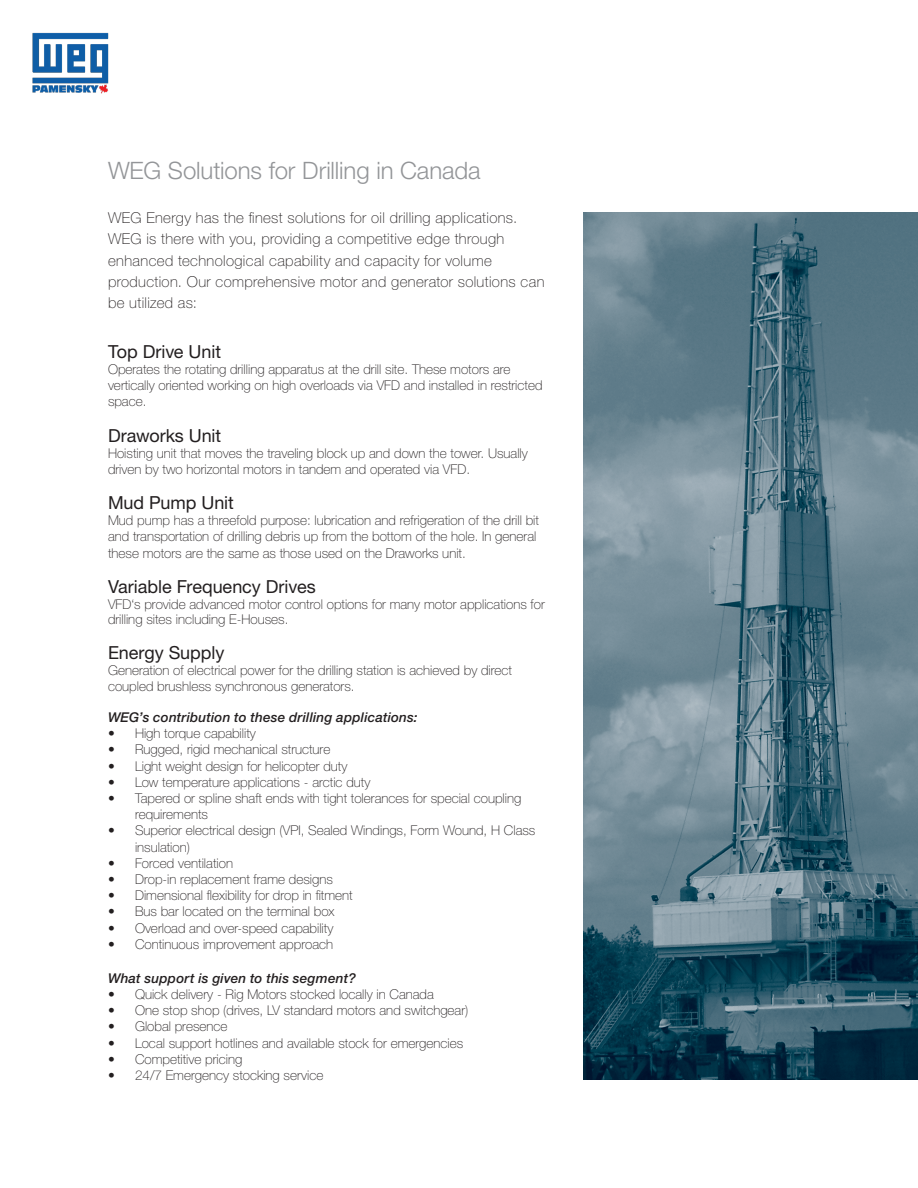
<style>
.page{position:relative;width:918px;height:1188px;background:#fff}
.page>*{position:absolute;margin:0;border:0;box-sizing:border-box;transform-origin:0 0}
._05___Headline_HN45{font:300 24px "Helvetica Neue LT Pro";letter-spacing:-.005em;color:#939598}
.Subheadline{font:18px "Helvetica Neue LT Pro";letter-spacing:-.005em;color:#231f20}
._07___Introduction_H{font:100 15px/21.3px "Helvetica Neue LT Pro";letter-spacing:.025em;color:#231f20}
.Basic_Brochure_Text{font:100 13.5px/16.2px "Helvetica Neue LT Pro";color:#231f20}
._09___Copy_BLACK_HN4{font:italic 500 13.5px "Helvetica Neue LT Pro";letter-spacing:.015em;color:#231f20}
</style>
<div class="page">
<img style="left:583px;top:213px;width:335px;height:867px">
<img style="left:32px;top:32px;width:77px;height:62px">
<p class="_05___Headline_HN45" style="left:108px;top:156px;width:374px">WEG Solutions for Drilling in Canada</p>
<p class="_07___Introduction_H" style="left:108px;top:207px;width:438px">WEG Energy has the finest solutions for oil drilling applications.<br>WEG is there with you, providing a competitive edge through enhanced technological capability and capacity for volume production. Our comprehensive motor and generator solutions can be utilized as:</p>
<p class="Subheadline" style="left:108px;top:340px;width:115px">Top Drive Unit</p>
<p class="Basic_Brochure_Text" style="left:108px;top:361px;width:436px">Operates the rotating drilling apparatus at the drill site. These motors are vertically oriented working on high overloads via VFD and installed in restricted space.</p>
<p class="Subheadline" style="left:108px;top:424px;width:115px">Draworks Unit</p>
<p class="Basic_Brochure_Text" style="left:108px;top:445px;width:421px">Hoisting unit that moves the traveling block up and down the tower. Usually driven by two horizontal motors in tandem and operated via VFD.</p>
<p class="Subheadline" style="left:108px;top:492px;width:127px">Mud Pump Unit</p>
<p class="Basic_Brochure_Text" style="left:108px;top:512px;width:433px">Mud pump has a threefold purpose: lubrication and refrigeration of the drill bit and transportation of drilling debris up from the bottom of the hole. In general these motors are the same as those used on the Draworks unit.</p>
<p class="Subheadline" style="left:108px;top:575px;width:209px">Variable Frequency Drives</p>
<p class="Basic_Brochure_Text" style="left:108px;top:597px;width:438px;line-height:15px">VFD‘s provide advanced motor control options for many motor applications for drilling sites including E-Houses.</p>
<p class="Subheadline" style="left:108px;top:642px;width:118px">Energy Supply</p>
<p class="Basic_Brochure_Text" style="left:108px;top:662px;width:406px">Generation of electrical power for the drilling station is achieved by direct coupled brushless synchronous generators.</p>
<p class="_09___Copy_BLACK_HN4" style="left:108px;top:709px;width:311px">WEG’s contribution to these drilling applications:</p>
<p class="Basic_Brochure_Text" style="left:108px;top:725px;width:149px">• High torque capability</p>
<p class="Basic_Brochure_Text" style="left:108px;top:741px;width:224px">• Rugged, rigid mechanical structure</p>
<p class="Basic_Brochure_Text" style="left:108px;top:758px;width:241px">• Light weight design for helicopter duty</p>
<p class="Basic_Brochure_Text" style="left:108px;top:774px;width:264px">• Low temperature applications - arctic duty</p>
<p class="Basic_Brochure_Text" style="left:135px;top:790px;width:388px;text-indent:-27px">• Tapered or spline shaft ends with tight tolerances for special coupling requirements</p>
<p class="Basic_Brochure_Text" style="left:135px;top:822px;width:402px;text-indent:-27px">• Superior electrical design (VPI, Sealed Windings, Form Wound, H Class insulation)</p>
<p class="Basic_Brochure_Text" style="left:108px;top:855px;width:127px">• Forced ventilation</p>
<p class="Basic_Brochure_Text" style="left:108px;top:871px;width:226px">• Drop-in replacement frame designs</p>
<p class="Basic_Brochure_Text" style="left:108px;top:887px;width:246px">• Dimensional flexibility for drop in fitment</p>
<p class="Basic_Brochure_Text" style="left:108px;top:903px;width:228px">• Bus bar located on the terminal box</p>
<p class="Basic_Brochure_Text" style="left:108px;top:920px;width:227px">• Overload and over-speed capability</p>
<p class="Basic_Brochure_Text" style="left:108px;top:936px;width:227px">• Continuous improvement approach</p>
<p class="_09___Copy_BLACK_HN4" style="left:108px;top:970px;width:249px">What support is given to this segment?</p>
<p class="Basic_Brochure_Text" style="left:108px;top:986px;width:327px">• Quick delivery - Rig Motors stocked locally in Canada</p>
<p class="Basic_Brochure_Text" style="left:108px;top:1002px;width:362px">• One stop shop (drives, LV standard motors and switchgear)</p>
<p class="Basic_Brochure_Text" style="left:108px;top:1018px;width:121px">• Global presence</p>
<p class="Basic_Brochure_Text" style="left:108px;top:1035px;width:357px">• Local support hotlines and available stock for emergencies</p>
<p class="Basic_Brochure_Text" style="left:108px;top:1051px;width:136px">• Competitive pricing</p>
<p class="Basic_Brochure_Text" style="left:108px;top:1067px;width:217px">• 24/7 Emergency stocking service</p>
</div>
